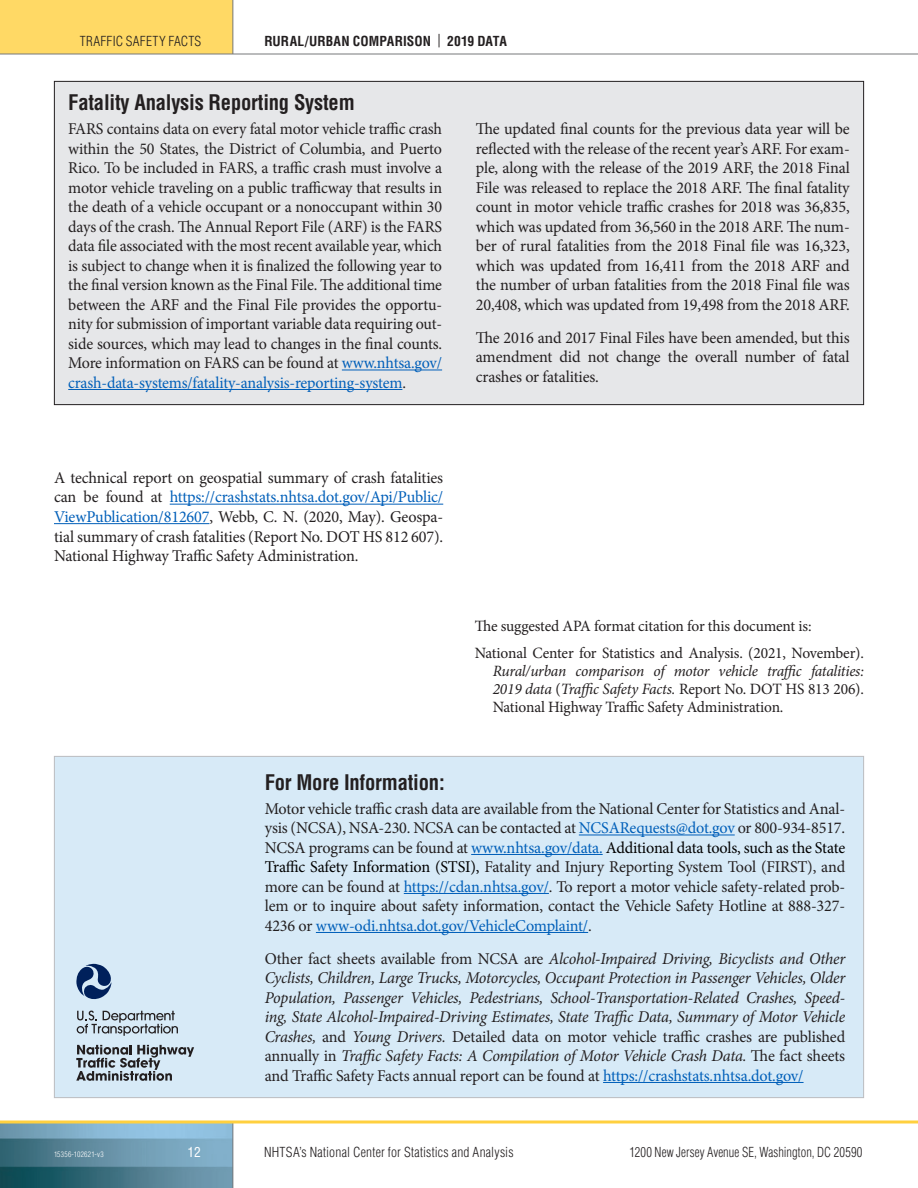
<style>
.page{position:relative;width:918px;height:1188px;background:#fff}
.page>*{position:absolute;margin:0;border:0;box-sizing:border-box;transform-origin:0 0}
.t1{font:700 condensed 21px "Helvetica LT Std";letter-spacing:-.01em;color:#231f20}
.Body{font:16.5px/19.5px "Minion Pro";letter-spacing:-.01em;color:#231f20;text-align:justify}
.Body-2{font:italic 16.5px/19.5px "Minion Pro";letter-spacing:-.02em;color:#231f20;text-align:justify}
.Body-3{font:16.5px/19.5px "Minion Pro";letter-spacing:-.01em;color:#221e1f;text-align:justify}
.Citation{font:15.75px/18px "Minion Pro";letter-spacing:-.01em;color:#231f20;text-align:justify}
.t2{font:300 condensed 13.5px "Helvetica LT Std";letter-spacing:.01em;color:#231f20}
.t3{font:300 condensed 13.5px "Helvetica LT Std";letter-spacing:.01em;color:#231f20;scale:.93 1}
.t4{font:700 condensed 13.5px "Helvetica LT Std";letter-spacing:.005em;color:#231f20}
.t5{font:condensed 13.5px "Helvetica LT Std";color:#fff}
.t6{font:300 condensed 7.5px "Helvetica LT Std";letter-spacing:.03em;color:#fff}
.s1{font-weight:400}
.s2{color:#005fb9}
.s3{font-style:italic}
.s4{color:#231f20}
.s5{color:#000}
.s6{font-style:normal}
.s7{font-style:normal;color:#005fb9}
</style>
<div class="page">
<div style="left:0;top:0;width:233px;height:54px;background:#ffd965"></div>
<img style="left:0;top:1124px;width:232px;height:64px">
<hr style="left:232px;top:1122px;width:1px;height:66px;background:#76787b">
<hr style="left:232px;top:0;width:1px;height:54px;background:#76787b">
<svg style="left:0;top:1120px;width:918px;height:4px;background:#fbd96d"></svg>
<hr style="left:0;top:54px;width:918px;height:1px;background:#76787b">
<div style="left:54px;top:756px;width:810px;height:342px;background:#d7eaf7"></div>
<hr style="left:579px;top:835px;width:156px;height:1px;background:#005fb9">
<hr style="left:471px;top:854px;width:132px;height:1px;background:#005fb9">
<hr style="left:404px;top:893px;width:145px;height:1px;background:#005fb9">
<hr style="left:316px;top:932px;width:272px;height:1px;background:#005fb9">
<hr style="left:603px;top:1082px;width:201px;height:1px;background:#005fb9">
<svg style="left:76px;top:964px;width:36px;height:36px"></svg>
<svg style="left:77px;top:1011px;width:101px;height:25px"></svg>
<svg style="left:76px;top:1045px;width:118px;height:36px"></svg>
<div style="left:54px;top:81px;width:810px;height:324px;background:#e6e7e9"></div>
<hr style="left:342px;top:370px;width:100px;height:1px;background:#005fb9">
<hr style="left:68px;top:389px;width:334px;height:1px;background:#005fb9">
<hr style="left:170px;top:504px;width:273px;height:1px;background:#005fb9">
<hr style="left:54px;top:523px;width:155px;height:1px;background:#005fb9">
<p class="t2" style="left:80px;top:32px;width:123px">TRAFFIC SAFETY FACTS</p>
<p class="t4" style="left:264px;top:32px;width:244px">RURAL/URBAN COMPARISON <span class="s1">|</span> 2019 DATA</p>
<h2 class="t1" style="left:68px;top:90px;width:288px">Fatality Analysis Reporting System</h2>
<p class="Body" style="left:68px;top:119px;width:375px">FARS contains data on every fatal motor vehicle traffic crash within the 50 States, the District of Columbia, and Puerto Rico. To be included in FARS, a traffic crash must involve a motor vehicle traveling on a public trafficway that results in the death of a vehicle occupant or a nonoccupant within 30 days of the crash. The Annual Report File (ARF) is the FARS data file associated with the most recent available year, which is subject to change when it is finalized the following year to the final version known as the Final File. The additional time between the ARF and the Final File provides the opportu&shy;nity for submission of important variable data requiring out&shy;side sources, which may lead to changes in the final counts.<br>More information on FARS can be found at <span class="s2">www.nhtsa.gov/ crash-data-systems/fatality-analysis-reporting-system</span>.</p>
<p class="Body" style="left:476px;top:119px;width:375px">The updated final counts for the previous data year will be reflected with the release of the recent year’s ARF. For exam&shy;ple, along with the release of the 2019 ARF, the 2018 Final File was released to replace the 2018 ARF. The final fatality count in motor vehicle traffic crashes for 2018 was 36,835, which was updated from 36,560 in the 2018 ARF. The num&shy;ber of rural fatalities from the 2018 Final file was 16,323, which was updated from 16,411 from the 2018 ARF and the number of urban fatalities from the 2018 Final file was 20,408, which was updated from 19,498 from the 2018 ARF.</p>
<p class="Body" style="left:476px;top:328px;width:375px">The 2016 and 2017 Final Files have been amended, but this amendment did not change the overall number of fatal crashes or fatalities.</p>
<p class="Body" style="left:54px;top:468px;width:391px">A technical report on geospatial summary of crash fatalities can be found at <span class="s2">https://crashstats.nhtsa.dot.gov/Api/Public/ ViewPublication/812607</span>, Webb, C. N. (2020, May). Geospa&shy;tial summary of crash fatalities (Report No. DOT HS 812 607).<br>National Highway Traffic Safety Administration.</p>
<p class="Citation" style="left:475px;top:617px;width:338px">The suggested APA format citation for this document is:</p>
<p class="Citation" style="left:493px;top:644px;width:373px;text-indent:-18px">National Center for Statistics and Analysis. (2021, November).<br><span class="s3">Rural/urban comparison of motor vehicle traffic fatalities:<br>2019 data</span> (<span class="s3">Traffic Safety Facts.</span> Report No. DOT HS 813 206).<br>National Highway Traffic Safety Administration.</p>
<p class="t6" style="left:54px;top:1150px;width:51px">15356-102621-v3</p>
<h2 class="t1" style="left:265px;top:769px;width:181px">For More Information:</h2>
<p class="Body-3" style="left:265px;top:799px;width:582px">Motor vehicle traffic crash data are available from the National Center for Statistics and Anal&shy;ysis (NCSA), NSA-230. NCSA can be contacted at <span class="s2">NCSARequests@dot.gov</span> <span class="s4">or</span> 800-934-8517.<br>NCSA programs can be found at <span class="s2">www.nhtsa.gov/data.</span> <span class="s5">Additional data tools, such as the State Traffic Safety Information (STSI),</span> <span class="s4">Fatality and Injury Reporting System Tool (FIRST), and more can be found at</span> <span class="s2">https://cdan.nhtsa.gov/</span>. To report a motor vehicle safety-related prob&shy;lem or to inquire about safety information, contact the Vehicle Safety Hotline at 888-327- 4236 or <span class="s2">www-odi.nhtsa.dot.gov/VehicleComplaint/</span>.</p>
<p class="Body-2" style="left:265px;top:949px;width:582px"><span class="s6">Other fact sheets available from NCSA are</span> Alcohol-Impaired Driving, Bicyclists and Other Cyclists, Children, Large Trucks, Motorcycles, Occupant Protection in Passenger Vehicles, Older Population, Passenger Vehicles, Pedestrians, School-Transportation-Related Crashes, Speed&shy;ing, State Alcohol-Impaired-Driving Estimates, State Traffic Data, Summary of Motor Vehicle Crashes, <span class="s6">and</span> Young Drivers. <span class="s6">Detailed data on motor vehicle traffic crashes are published annually in</span> Traffic Safety Facts: A Compilation of Motor Vehicle Crash Data. <span class="s6">The fact sheets and Traffic Safety Facts annual report can be found at</span> <span class="s7">https://crashstats.nhtsa.dot.gov/</span></p>
<p class="t5" style="left:188px;top:1144px;width:15px">12</p>
<p class="t2" style="left:264px;top:1144px;width:251px">NHTSA’s National Center for Statistics and Analysis</p>
<p class="t3" style="left:630px;top:1144px;width:252px">1200 New Jersey Avenue SE, Washington, DC 20590</p>
</div>
